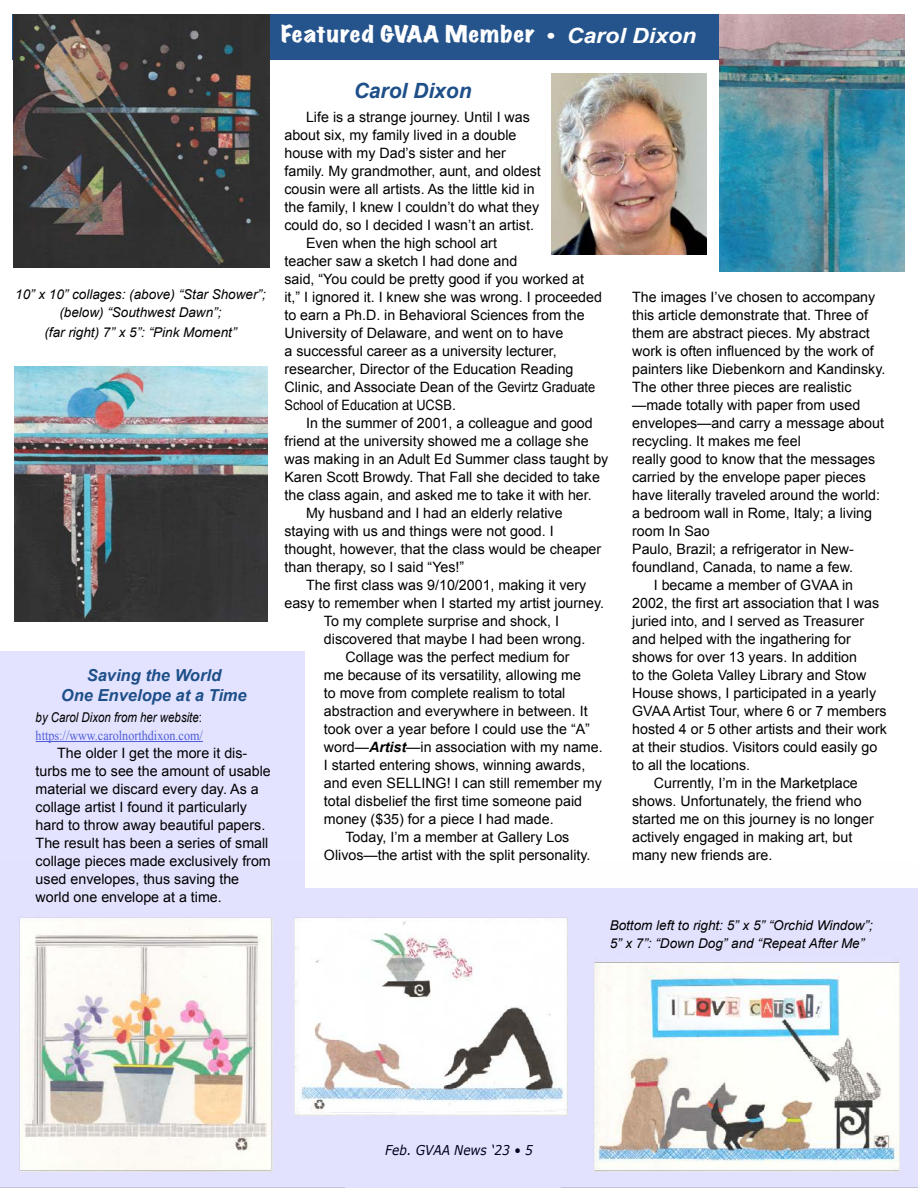
<style>
.page{position:relative;width:918px;height:1188px;background:#fff}
.page>*{position:absolute;margin:0;border:0;box-sizing:border-box;transform-origin:0 0}
.GVAA_ARTICLE_TITLE_M{font:expanded 21px "Marker Felt";letter-spacing:.03em;color:#fff;scale:1.15 1}
.Main_Tite_In_Section{font:italic 700 21px "Arial";color:#fff;scale:1.1 1}
.Main_Tite_In_Section-2{font:italic 700 21px "Arial";color:#1e4f89}
.Main_Tite_In_Section-3{font:italic 700 16.5px/19.8px "Arial";color:#1e4f89;text-align:center}
.Editors_Style_9_5_12{font:14.25px/18px "Arial";color:#000}
.Editors_Style_9_5_12-2{font:italic 13.5px/18px "Arial";color:#000;text-align:center}
.Editors_Style_9_5_12-3{font:13.5px/18px "Times New Roman";color:#4f5cd6;scale:.9 1}
.t1{font:italic 13.5px "Verdana";color:#000;scale:.9 1}
.s1{font-family:"Arial";font-style:italic;color:#000}
.s2{font-family:"Arial";color:#000}
.s3{font-weight:700;font-style:italic}
</style>
<div class="page">
<div style="left:0;top:652px;width:918px;height:536px;background:#e3e3ff"></div>
<div style="left:12px;top:15px;width:880px;height:45px;background:#25548c"></div>
<img style="left:552px;top:73px;width:155px;height:182px">
<img style="left:15px;top:367px;width:253px;height:255px">
<img style="left:13px;top:15px;width:257px;height:253px">
<img style="left:719px;top:15px;width:185px;height:257px">
<hr style="left:36px;top:741px;width:167px;height:1px;background:#4f5cd6">
<div style="left:305px;top:652px;width:613px;height:236px;background:#fff"></div>
<img style="left:0;top:862px;width:917px;height:326px">
<p class="GVAA_ARTICLE_TITLE_M" style="left:281px;top:18px;width:222px">Featured GVAA Member</p>
<p class="Main_Tite_In_Section" style="left:546px;top:22px;width:138px">• Carol Dixon</p>
<p class="Editors_Style_9_5_12-2" style="left:15px;top:286px;width:252px">10” x 10” collages: (above) “Star Shower”; (below) “Southwest Dawn”;</p>
<p class="Editors_Style_9_5_12-2" style="left:44px;top:324px;width:194px">(far right) 7” x 5”: “Pink Moment”</p>
<p class="Main_Tite_In_Section-3" style="left:61px;top:666px;width:187px">Saving the World<br>One Envelope at a Time</p>
<p class="Editors_Style_9_5_12-3" style="left:36px;top:708px;width:187px"><span class="s1">by Carol Dixon from her website</span><span class="s2">: </span>https://www.carolnorthdixon.com/</p>
<p class="Editors_Style_9_5_12" style="left:36px;top:744px;width:237px;text-indent:22px">The older I get the more it dis&shy;turbs me to see the amount of usable material we discard every day. As a collage artist I found it particularly hard to throw away beautiful papers.<br>The result has been a series of small collage pieces made exclusively from used envelopes, thus saving the world one envelope at a time.</p>
<p class="Main_Tite_In_Section-2" style="left:354px;top:77px;width:119px">Carol Dixon</p>
<p class="Editors_Style_9_5_12" style="left:284px;top:108px;width:258px;text-indent:22px">Life is a strange journey. Until I was about six, my family lived in a double house with my Dad’s sister and her family. My grandmother, aunt, and oldest cousin were all artists. As the little kid in the family, I knew I couldn’t do what they could do, so I decided I wasn’t an artist.</p>
<p class="Editors_Style_9_5_12" style="left:284px;top:234px;width:319px;text-indent:22px">Even when the high school art<br>teacher saw a sketch I had done and<br>said, “You could be pretty good if you worked at it,” I ignored it. I knew she was wrong. I proceeded to earn a Ph.D. in Behavioral Sciences from the University of Delaware, and went on to have<br>a successful career as a university lecturer, researcher, Director of the Education Reading Clinic, and Associate Dean of the Gevirtz Graduate School of Education at UCSB.</p>
<p class="Editors_Style_9_5_12" style="left:284px;top:414px;width:325px;text-indent:22px">In the summer of 2001, a colleague and good friend at the university showed me a collage she was making in an Adult Ed Summer class taught by Karen Scott Browdy. That Fall she decided to take the class again, and asked me to take it with her.</p>
<p class="Editors_Style_9_5_12" style="left:284px;top:504px;width:318px;text-indent:22px">My husband and I had an elderly relative staying with us and things were not good. I thought, however, that the class would be cheaper than therapy, so I said “Yes!”</p>
<p class="Editors_Style_9_5_12" style="left:306px;top:576px;width:282px">The first class was 9/10/2001, making it very</p>
<p class="Editors_Style_9_5_12" style="left:284px;top:594px;width:321px">easy to remember when I started my artist journey.</p>
<p class="Editors_Style_9_5_12" style="left:324px;top:612px;width:237px">To my complete surprise and shock, I</p>
<p class="Editors_Style_9_5_12" style="left:324px;top:630px;width:263px">discovered that maybe I had been wrong.</p>
<p class="Editors_Style_9_5_12" style="left:324px;top:648px;width:280px;text-indent:22px">Collage was the perfect medium for<br>me because of its versatility, allowing me<br>to move from complete realism to total abstraction and everywhere in between. It took over a year before I could use the “A” word—<span class="s3">Artist</span>—in association with my name.<br>I started entering shows, winning awards, and even SELLING! I can still remember my total disbelief the first time someone paid money ($35) for a piece I had made.</p>
<p class="Editors_Style_9_5_12" style="left:324px;top:828px;width:268px;text-align:center">Today, I’m a member at Gallery Los<br>Olivos—the artist with the split personality.</p>
<p class="Editors_Style_9_5_12" style="left:632px;top:288px;width:255px">The images I’ve chosen to accompany this article demonstrate that. Three of them are abstract pieces. My abstract work is often influenced by the work of painters like Diebenkorn and Kandinsky.<br>The other three pieces are realistic —made totally with paper from used envelopes—and carry a message about recycling. It makes me feel<br>really good to know that the messages carried by the envelope paper pieces have literally traveled around the world: a bedroom wall in Rome, Italy; a living room In Sao<br>Paulo, Brazil; a refrigerator in New&shy;foundland, Canada, to name a few.</p>
<p class="Editors_Style_9_5_12" style="left:632px;top:576px;width:256px;text-indent:22px">I became a member of GVAA in 2002, the first art association that I was juried into, and I served as Treasurer and helped with the ingathering for shows for over 13 years. In addition<br>to the Goleta Valley Library and Stow House shows, I participated in a yearly GVAA Artist Tour, where 6 or 7 members hosted 4 or 5 other artists and their work at their studios. Visitors could easily go to all the locations.</p>
<p class="Editors_Style_9_5_12" style="left:632px;top:774px;width:243px;text-indent:22px">Currently, I’m in the Marketplace shows. Unfortunately, the friend who started me on this journey is no longer actively engaged in making art, but many new friends are.</p>
<p class="Editors_Style_9_5_12-2" style="left:610px;top:916px;width:265px">Bottom left to right: 5” x 5” “Orchid Window”;</p>
<p class="Editors_Style_9_5_12-2" style="left:610px;top:934px;width:256px">5” x 7”: “Down Dog” and “Repeat After Me”</p>
<p class="t1" style="left:385px;top:1142px;width:165px">Feb. GVAA News ‘23 • 5</p>
</div>
